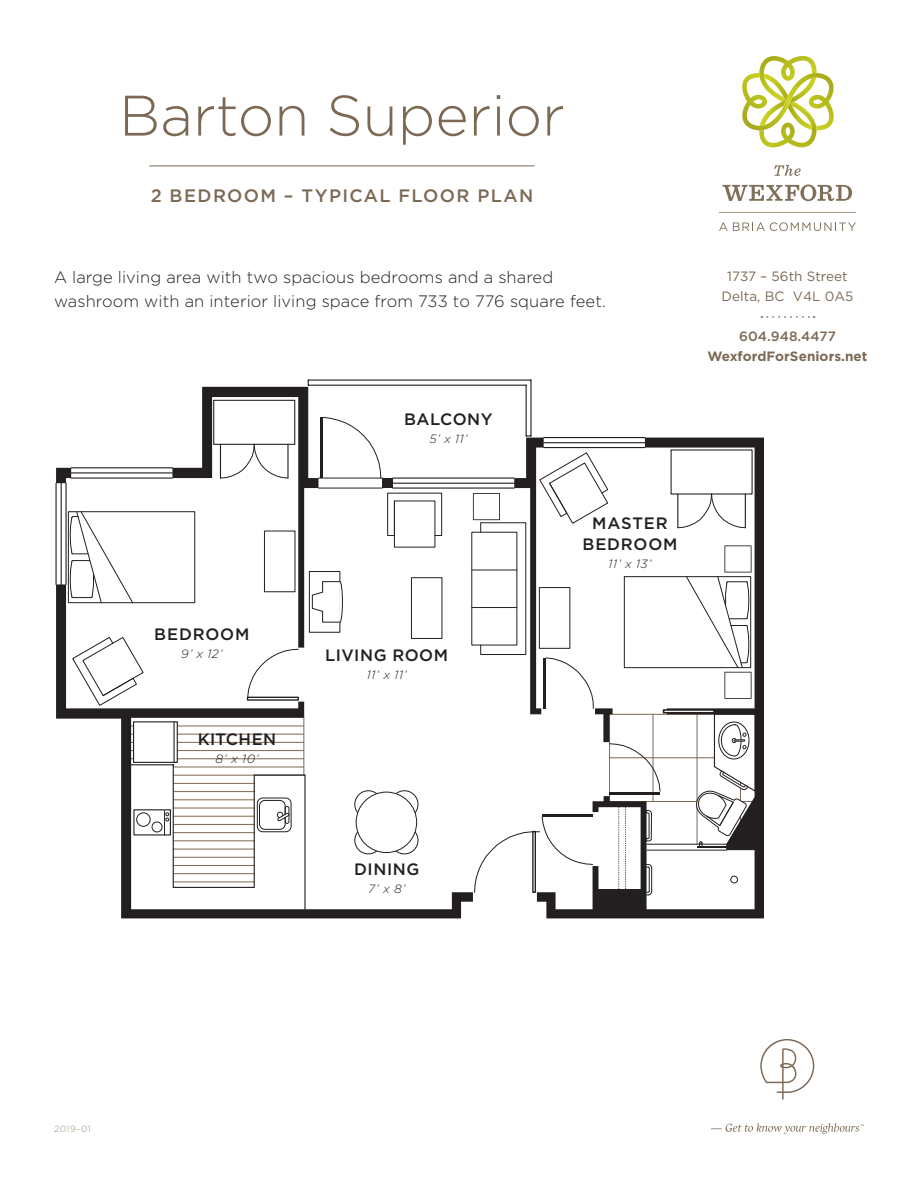
<style>
.page{position:relative;width:918px;height:1188px;background:#fff}
.page>*{position:absolute;margin:0;border:0;box-sizing:border-box;transform-origin:0 0}
.Page_Heading{font:300 57px "Gotham";color:#7c6954}
.Page_Subhead{font:500 18px "Gotham";letter-spacing:.07em;color:#7c6954}
.Body{font:300 16.5px/24px "Gotham";letter-spacing:.005em;color:#231f20}
.Floor_Plan_Legends{font:500 16.5px/21px "Gotham";letter-spacing:.035em;color:#231f20;text-align:center}
.t1{font:13.5px/20.1px "Gotham";letter-spacing:.005em;color:#7c6954;text-align:center}
.t2{font:700 13.5px "Gotham";letter-spacing:.005em;color:#7c6954}
.t3{font:500 13.5px "Gotham";letter-spacing:.005em;color:#7c6954}
.t4{font:italic 300 12px "Gotham";letter-spacing:.055em;color:#231f20}
.t5{font:300 9px "Gotham";letter-spacing:.045em;color:#a0907e}
</style>
<div class="page">
<hr style="left:149px;top:166px;width:386px;height:1px;background:#7c6954">
<svg style="left:761px;top:316px;width:54px;height:2px"></svg>
<svg style="left:760px;top:1039px;width:55px;height:61px"></svg>
<svg style="left:711px;top:1123px;width:153px;height:11px"></svg>
<svg style="left:719px;top:222px;width:137px;height:9px"></svg>
<svg style="left:719px;top:212px;width:137px;height:1px"></svg>
<svg style="left:774px;top:165px;width:27px;height:11px"></svg>
<svg style="left:723px;top:185px;width:129px;height:16px"></svg>
<svg style="left:742px;top:56px;width:92px;height:91px"></svg>
<svg style="left:537px;top:438px;width:227px;height:480px"></svg>
<hr style="left:393px;top:487px;width:121px;height:2px;background:#231f20">
<hr style="left:393px;top:483px;width:121px;height:1px;background:#231f20">
<hr style="left:393px;top:478px;width:121px;height:1px;background:#231f20">
<div style="left:663px;top:709px;width:52px;height:4px;border:2px solid #231f20"></div>
<hr style="left:610px;top:792px;width:50px;height:3px;background:#231f20">
<hr style="left:71px;top:478px;width:101px;height:1px;background:#231f20">
<hr style="left:71px;top:472px;width:101px;height:2px;background:#231f20">
<hr style="left:71px;top:467px;width:101px;height:1px;background:#231f20">
<hr style="left:65px;top:483px;width:2px;height:101px;background:#231f20">
<hr style="left:61px;top:483px;width:1px;height:101px;background:#231f20">
<hr style="left:56px;top:483px;width:1px;height:101px;background:#231f20">
<hr style="left:308px;top:385px;width:218px;height:1px;background:#231f20">
<hr style="left:308px;top:379px;width:223px;height:2px;background:#231f20">
<hr style="left:526px;top:385px;width:1px;height:51px;background:#231f20">
<hr style="left:530px;top:380px;width:2px;height:56px;background:#231f20">
<hr style="left:542px;top:814px;width:51px;height:2px;background:#231f20">
<svg style="left:474px;top:817px;width:119px;height:76px"></svg>
<hr style="left:319px;top:488px;width:63px;height:1px;background:#231f20">
<hr style="left:319px;top:478px;width:63px;height:1px;background:#231f20">
<svg style="left:625px;top:807px;width:1px;height:82px"></svg>
<svg style="left:618px;top:807px;width:1px;height:82px"></svg>
<svg style="left:646px;top:810px;width:6px;height:31px"></svg>
<div style="left:382px;top:478px;width:11px;height:10px;background:#231f20"></div>
<svg style="left:56px;top:468px;width:15px;height:15px"></svg>
<svg style="left:56px;top:584px;width:417px;height:334px"></svg>
<svg style="left:647px;top:864px;width:5px;height:32px"></svg>
<hr style="left:647px;top:844px;width:53px;height:1px;background:#231f20">
<hr style="left:647px;top:850px;width:80px;height:1px;background:#231f20">
<hr style="left:697px;top:846px;width:30px;height:2px;background:#231f20">
<div style="left:730px;top:876px;width:8px;height:7px;border:1px solid #231f20;border-radius:50%"></div>
<svg style="left:387px;top:492px;width:55px;height:44px"></svg>
<svg style="left:72px;top:636px;width:72px;height:70px"></svg>
<div style="left:68px;top:511px;width:127px;height:92px;border:1px solid #231f20"></div>
<svg style="left:70px;top:511px;width:64px;height:93px"></svg>
<hr style="left:472px;top:607px;width:45px;height:1px;background:#231f20">
<hr style="left:472px;top:570px;width:45px;height:1px;background:#231f20">
<div style="left:411px;top:577px;width:31px;height:62px;border:1px solid #231f20"></div>
<div style="left:354px;top:790px;width:28px;height:28px;border:1px solid #231f20;border-radius:50%"></div>
<div style="left:390px;top:790px;width:28px;height:28px;border:1px solid #231f20;border-radius:50%"></div>
<div style="left:354px;top:826px;width:28px;height:28px;border:1px solid #231f20;border-radius:50%"></div>
<div style="left:390px;top:826px;width:28px;height:28px;border:1px solid #231f20;border-radius:50%"></div>
<div style="left:356px;top:792px;width:61px;height:61px;background:#fff;border-radius:50%"></div>
<div style="left:356px;top:792px;width:61px;height:61px;border:1px solid #231f20;border-radius:50%"></div>
<div style="left:257px;top:798px;width:34px;height:34px;border:1px solid #231f20;border-radius:5px"></div>
<div style="left:259px;top:800px;width:27px;height:30px;border:1px solid #231f20;border-radius:5px"></div>
<div style="left:285px;top:806px;width:4px;height:18px;border:1px solid #231f20;border-radius:2px"></div>
<svg style="left:277px;top:812px;width:13px;height:10px"></svg>
<svg style="left:172px;top:380px;width:209px;height:317px"></svg>
<hr style="left:220px;top:444px;width:1px;height:34px;background:#231f20">
<hr style="left:287px;top:444px;width:2px;height:34px;background:#231f20">
<div style="left:671px;top:450px;width:81px;height:44px;background:#fff"></div>
<svg style="left:678px;top:494px;width:67px;height:34px"></svg>
<hr style="left:677px;top:494px;width:1px;height:34px;background:#231f20">
<hr style="left:745px;top:494px;width:1px;height:34px;background:#231f20">
<svg style="left:685px;top:545px;width:67px;height:154px"></svg>
<svg style="left:473px;top:435px;width:187px;height:357px"></svg>
<div style="left:134px;top:722px;width:43px;height:40px;background:#fff"></div>
<div style="left:133px;top:721px;width:45px;height:42px;border:1px solid #231f20"></div>
<hr style="left:173px;top:722px;width:2px;height:40px;background:#231f20">
<svg style="left:130px;top:764px;width:125px;height:125px"></svg>
<svg style="left:694px;top:713px;width:63px;height:133px"></svg>
<p class="Page_Heading" style="left:119px;top:79px;width:447px">Barton Superior</p>
<p class="Page_Subhead" style="left:151px;top:183px;width:384px">2 BEDROOM – TYPICAL FLOOR PLAN</p>
<p class="Body" style="left:54px;top:265px;width:553px">A large living area with two spacious bedrooms and a shared washroom with an interior living space from 733 to 776 square feet.</p>
<p class="Floor_Plan_Legends" style="left:404px;top:409px;width:90px">BALCONY</p>
<p class="t4" style="left:430px;top:432px;width:39px">5’ x 11’</p>
<p class="Floor_Plan_Legends" style="left:154px;top:624px;width:97px">BEDROOM</p>
<p class="t4" style="left:181px;top:646px;width:43px">9’ x 12’</p>
<p class="Floor_Plan_Legends" style="left:198px;top:729px;width:80px">KITCHEN</p>
<p class="t4" style="left:215px;top:751px;width:45px">8’ x 10’</p>
<p class="Floor_Plan_Legends" style="left:325px;top:645px;width:124px">LIVING ROOM</p>
<p class="t4" style="left:367px;top:668px;width:41px">11’ x 11’</p>
<p class="Floor_Plan_Legends" style="left:582px;top:512px;width:97px">MASTER<br>BEDROOM</p>
<p class="t4" style="left:609px;top:556px;width:44px">11’ x 13’</p>
<p class="t1" style="left:722px;top:266px;width:133px">1737 – 56th Street<br>Delta, BC V4L 0A5</p>
<p class="t3" style="left:739px;top:327px;width:98px">604.948.4477</p>
<p class="t2" style="left:707px;top:347px;width:162px">WexfordForSeniors.net</p>
<p class="Floor_Plan_Legends" style="left:354px;top:858px;width:67px">DINING</p>
<p class="t4" style="left:368px;top:881px;width:39px">7’ x 8’</p>
<p class="t5" style="left:54px;top:1123px;width:38px">2019-01</p>
</div>
